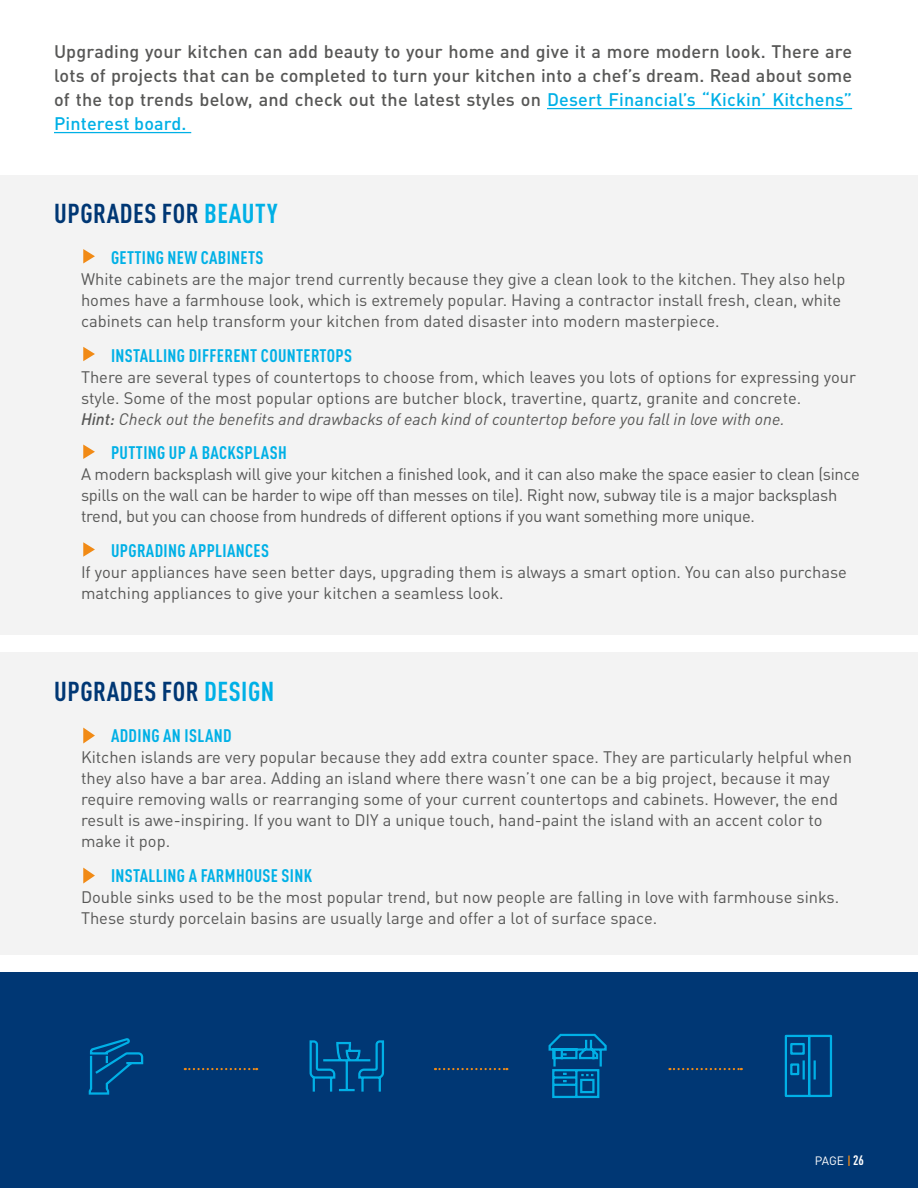
<style>
.page{position:relative;width:918px;height:1188px;background:#fff}
.page>*{position:absolute;margin:0;border:0;box-sizing:border-box;transform-origin:0 0}
.t1{font:700 condensed 27px "DIN Pro";letter-spacing:.02em;color:#003774}
.t2{font:500 18px/24px "DIN Pro";letter-spacing:.01em;color:#575756;text-align:justify}
.t3{font:700 condensed 18px "DIN Pro";letter-spacing:.02em;color:#00b0e6}
.t4{font:16.5px/21px "DIN Pro";color:#575756}
.t5{font:16.5px/21px "DIN Pro";letter-spacing:-.02em;color:#575756}
.t6{font:12px "DIN Pro";color:#fff}
.s1{color:#00b0e6}
.s2{font-weight:500;font-style:italic}
.s3{font-style:italic}
.s4{font-weight:700;font-stretch:condensed;color:#f18a15}
.s5{font-weight:700;font-stretch:condensed;font-size:13.5px}
</style>
<div class="page">
<div style="left:0;top:972px;width:918px;height:216px;background:#003774"></div>
<div style="left:0;top:175px;width:918px;height:459px;background:#f3f3f3"></div>
<div style="left:0;top:652px;width:918px;height:303px;background:#f3f3f3"></div>
<hr style="left:547px;top:108px;width:305px;height:1px;background:#00b0e6">
<hr style="left:54px;top:132px;width:137px;height:1px;background:#00b0e6">
<svg style="left:83px;top:249px;width:12px;height:14px"></svg>
<svg style="left:83px;top:347px;width:12px;height:14px"></svg>
<svg style="left:83px;top:445px;width:12px;height:14px"></svg>
<svg style="left:83px;top:542px;width:12px;height:15px"></svg>
<svg style="left:83px;top:728px;width:12px;height:16px"></svg>
<svg style="left:83px;top:868px;width:12px;height:16px"></svg>
<svg style="left:435px;top:1068px;width:72px;height:2px"></svg>
<svg style="left:784px;top:1034px;width:49px;height:64px"></svg>
<svg style="left:548px;top:1033px;width:59px;height:65px"></svg>
<svg style="left:88px;top:1038px;width:56px;height:57px"></svg>
<svg style="left:309px;top:1040px;width:75px;height:52px"></svg>
<svg style="left:185px;top:1068px;width:72px;height:2px"></svg>
<svg style="left:669px;top:1068px;width:73px;height:2px"></svg>
<p class="t2" style="left:54px;top:38px;width:800px">Upgrading your kitchen can add beauty to your home and give it a more modern look. There are lots of projects that can be completed to turn your kitchen into a chef’s dream. Read about some of the top trends below, and check out the latest styles on <span class="s1">Desert Financial’s “Kickin’ Kitchens” Pinterest board.</span></p>
<h1 class="t1" style="left:54px;top:193px;width:225px">UPGRADES FOR <span class="s1">BEAUTY</span></h1>
<p class="t3" style="left:111px;top:244px;width:154px">GETTING NEW CABINETS</p>
<p class="t4" style="left:81px;top:267px;width:766px">White cabinets are the major trend currently because they give a clean look to the kitchen. They also help homes have a farmhouse look, which is extremely popular. Having a contractor install fresh, clean, white cabinets can help transform your kitchen from dated disaster into modern masterpiece.</p>
<p class="t3" style="left:111px;top:342px;width:243px">INSTALLING DIFFERENT COUNTERTOPS</p>
<p class="t4" style="left:81px;top:365px;width:777px">There are several types of countertops to choose from, which leaves you lots of options for expressing your style. Some of the most popular options are butcher block, travertine, quartz, granite and concrete.<br><span class="s2">Hint:</span> <span class="s3">Check out the benefits and drawbacks of each kind of countertop before you fall in love with one.</span></p>
<p class="t3" style="left:111px;top:439px;width:177px">PUTTING UP A BACKSPLASH</p>
<p class="t5" style="left:81px;top:462px;width:780px">A modern backsplash will give your kitchen a finished look, and it can also make the space easier to clean (since spills on the wall can be harder to wipe off than messes on tile). Right now, subway tile is a major backsplash trend, but you can choose from hundreds of different options if you want something more unique.</p>
<p class="t3" style="left:111px;top:537px;width:160px">UPGRADING APPLIANCES</p>
<p class="t4" style="left:81px;top:560px;width:768px">If your appliances have seen better days, upgrading them is always a smart option. You can also purchase matching appliances to give your kitchen a seamless look.</p>
<h1 class="t1" style="left:54px;top:671px;width:222px">UPGRADES FOR <span class="s1">DESIGN</span></h1>
<p class="t3" style="left:111px;top:722px;width:122px">ADDING AN ISLAND</p>
<p class="t4" style="left:81px;top:745px;width:772px">Kitchen islands are very popular because they add extra counter space. They are particularly helpful when they also have a bar area. Adding an island where there wasn’t one can be a big project, because it may require removing walls or rearranging some of your current countertops and cabinets. However, the end result is awe-inspiring. If you want to DIY a unique touch, hand-paint the island with an accent color to make it pop.</p>
<p class="t3" style="left:111px;top:862px;width:203px">INSTALLING A FARMHOUSE SINK</p>
<p class="t4" style="left:81px;top:885px;width:760px">Double sinks used to be the most popular trend, but now people are falling in love with farmhouse sinks.<br>These sturdy porcelain basins are usually large and offer a lot of surface space.</p>
<p class="t6" style="left:815px;top:1151px;width:51px">PAGE <span class="s4">|</span> <span class="s5">26</span></p>
</div>
